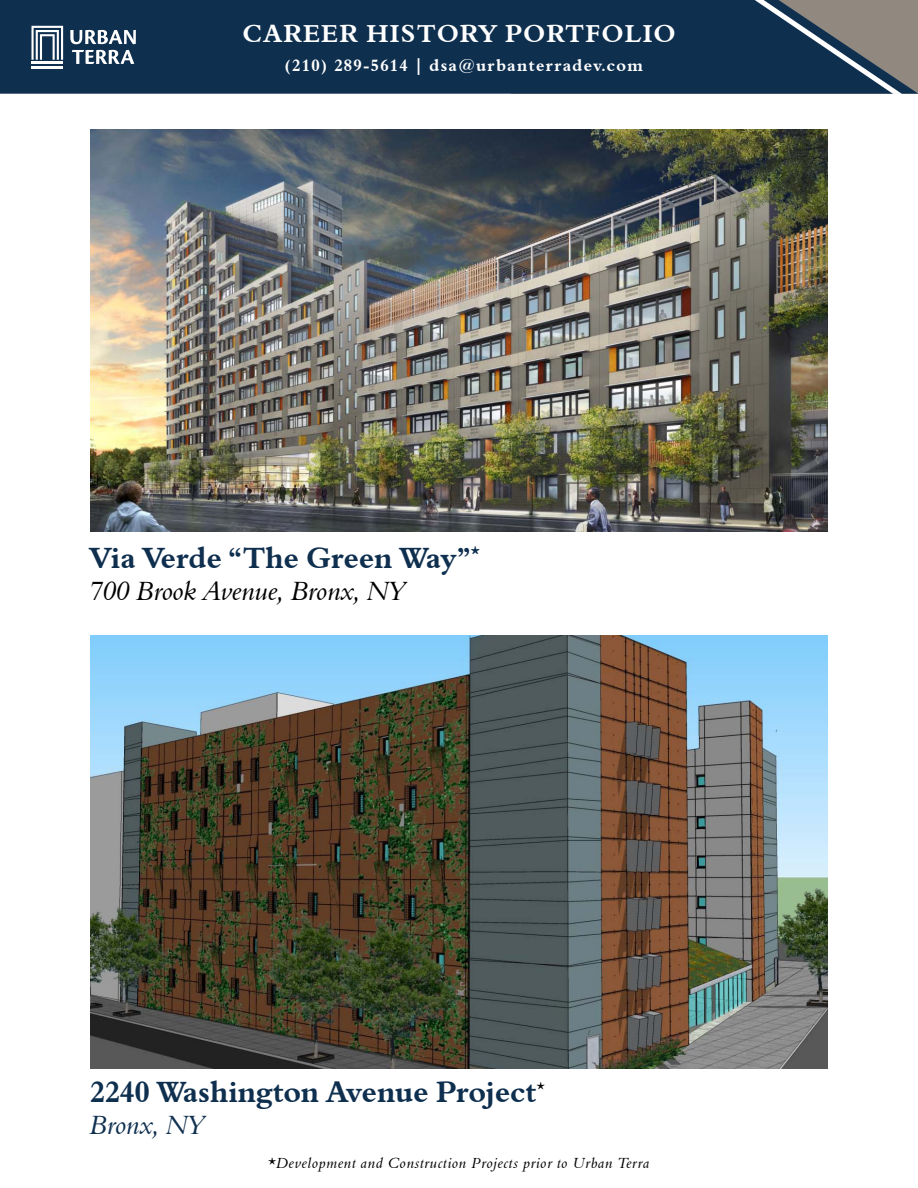
<style>
.page{position:relative;width:918px;height:1188px;background:#fff}
.page>*{position:absolute;margin:0;border:0;box-sizing:border-box;transform-origin:0 0}
.t1{font:30px "Aldine 401 BT Bold A";color:#0f2f4f}
.t2{font:27px "Aldine 401 BT Italic A";color:#000}
.t3{font:27px "Aldine 401 BT Italic A";color:#0f2f4f}
.t4{font:25.2px "Aldine 401 BT Bold A";letter-spacing:.05em;color:#fff}
.t5{font:16.8px "Aldine 401 BT Bold A";letter-spacing:.075em;color:#fff}
.t6{font:15px "Aldine 401 BT Italic A";letter-spacing:.05em;color:#000}
</style>
<div class="page">
<img style="left:90px;top:130px;width:738px;height:401px">
<img style="left:90px;top:635px;width:738px;height:433px">
<div style="left:0;top:0;width:511px;height:94px;background:#0f2f4f"></div>
<svg style="left:511px;top:0;width:407px;height:94px;background:#2a435b"></svg>
<svg style="left:31px;top:26px;width:32px;height:34px"></svg>
<hr style="left:32px;top:62px;width:31px;height:2px;background:#fff">
<hr style="left:32px;top:66px;width:31px;height:2px;background:#fff">
<svg style="left:70px;top:30px;width:66px;height:14px"></svg>
<svg style="left:72px;top:50px;width:62px;height:14px"></svg>
<h3 class="t4" style="left:243px;top:18px;width:434px">CAREER HISTORY PORTFOLIO</h3>
<p class="t5" style="left:284px;top:55px;width:360px">(210) 289-5614 | dsa@urbanterradev.com</p>
<h1 class="t1" style="left:90px;top:539px;width:391px">Via Verde “The Green Way”<sup>*</sup></h1>
<h2 class="t2" style="left:90px;top:575px;width:317px">700 Brook Avenue, Bronx, NY</h2>
<h1 class="t1" style="left:90px;top:1073px;width:456px">2240 Washington Avenue Project<sup>*</sup></h1>
<h2 class="t3" style="left:90px;top:1108px;width:116px">Bronx, NY</h2>
<p class="t6" style="left:268px;top:1154px;width:383px">*Development and Construction Projects prior to Urban Terra</p>
</div>
